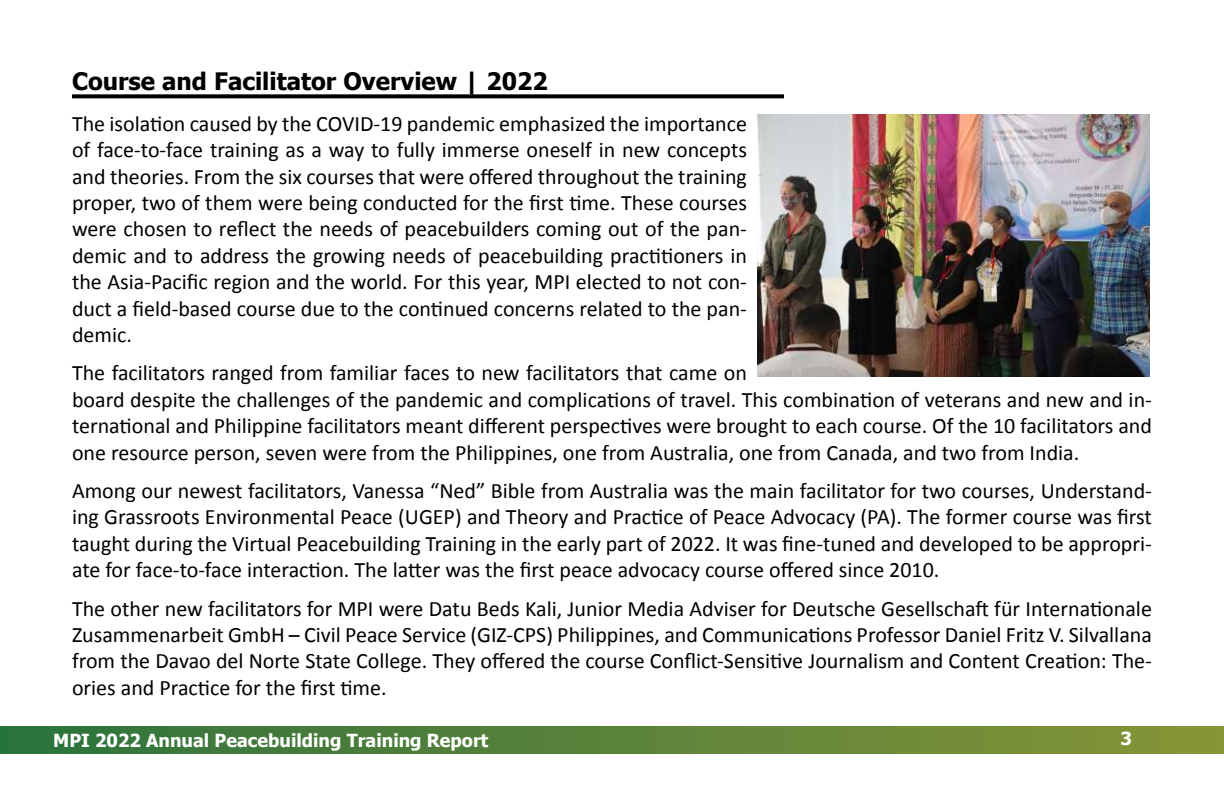
<style>
.page{position:relative;width:1224px;height:792px;background:#fff}
.page>*{position:absolute;margin:0;border:0;box-sizing:border-box;transform-origin:0 0}
.t1{font:700 24px "Tahoma";color:#000}
.t2{font:22px/26.4px "Calibri";color:#000;text-align:justify}
.t3{font:700 18px "Tahoma";color:#fff}
</style>
<div class="page">
<div style="left:0;top:726px;width:1224px;height:28px;background:linear-gradient(to right,#2c723d,#889537)"></div>
<svg style="left:72px;top:94px;width:712px;height:4px;background:#161616"></svg>
<img style="left:757px;top:114px;width:393px;height:262px">
<p class="t1" style="left:72px;top:65px;width:477px">Course and Facilitator Overview | 2022</p>
<p class="t2" style="left:72px;top:110px;width:677px">The isolation caused by the COVID-19 pandemic emphasized the importance of face-to-face training as a way to fully immerse oneself in new concepts and theories. From the six courses that were offered throughout the training proper, two of them were being conducted for the first time. These courses were chosen to reflect the needs of peacebuilders coming out of the pan&shy;demic and to address the growing needs of peacebuilding practitioners in the Asia-Pacific region and the world. For this year, MPI elected to not con&shy;duct a field-based course due to the continued concerns related to the pan&shy;demic.</p>
<p class="t2" style="left:72px;top:359px;width:1081px;text-align:left">The facilitators ranged from familiar faces to new facilitators that came on<br>board despite the challenges of the pandemic and complications of travel. This combination of veterans and new and in&shy;ternational and Philippine facilitators meant different perspectives were brought to each course. Of the 10 facilitators and one resource person, seven were from the Philippines, one from Australia, one from Canada, and two from India.</p>
<p class="t2" style="left:72px;top:477px;width:1081px">Among our newest facilitators, Vanessa “Ned” Bible from Australia was the main facilitator for two courses, Understand&shy;ing Grassroots Environmental Peace (UGEP) and Theory and Practice of Peace Advocacy (PA). The former course was first taught during the Virtual Peacebuilding Training in the early part of 2022. It was fine-tuned and developed to be appropri&shy;ate for face-to-face interaction. The latter was the first peace advocacy course offered since 2010.</p>
<p class="t2" style="left:72px;top:594px;width:1081px">The other new facilitators for MPI were Datu Beds Kali, Junior Media Adviser for Deutsche Gesellschaft für Internationale Zusammenarbeit GmbH – Civil Peace Service (GIZ-CPS) Philippines, and Communications Professor Daniel Fritz V. Silvallana from the Davao del Norte State College. They offered the course Conflict-Sensitive Journalism and Content Creation: The&shy;ories and Practice for the first time.</p>
<p class="t3" style="left:53px;top:728px;width:437px">MPI 2022 Annual Peacebuilding Training Report</p>
<p class="t3" style="left:1120px;top:726px;width:13px">3</p>
</div>
